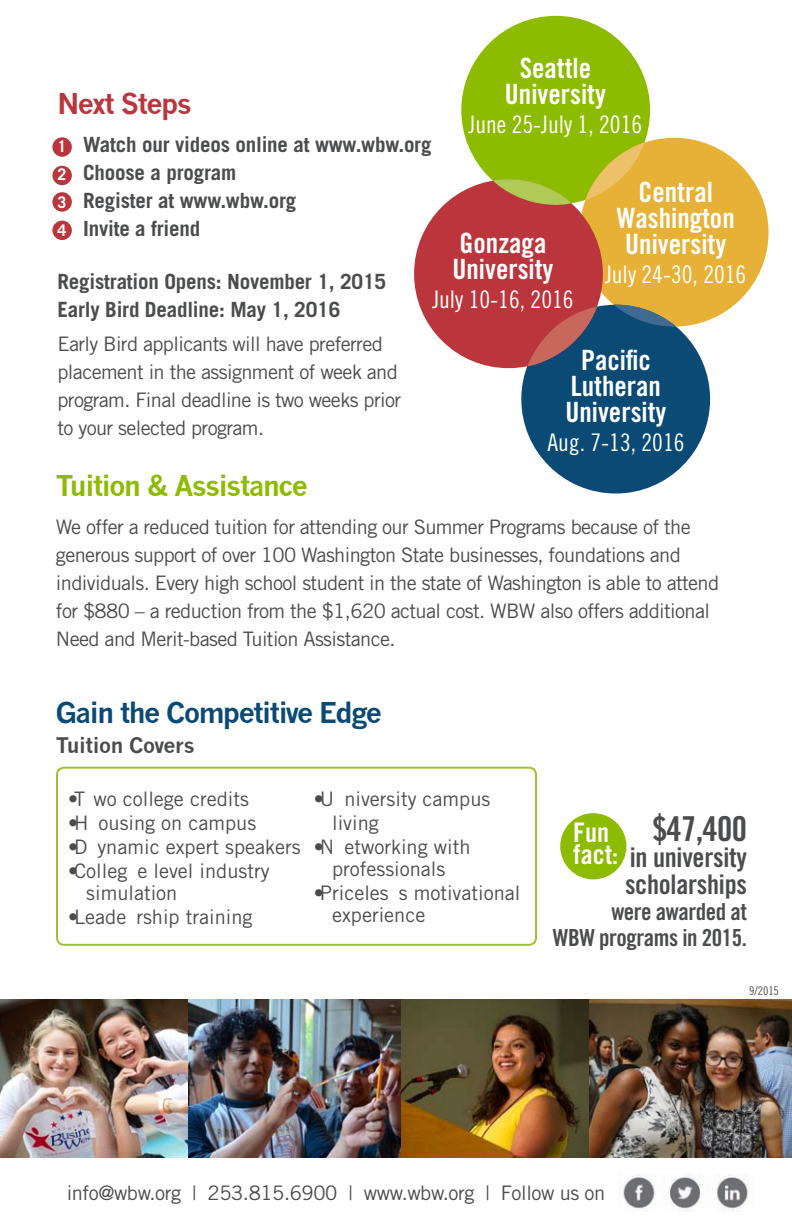
<style>
.page{position:relative;width:792px;height:1224px;background:#fff}
.page>*{position:absolute;margin:0;border:0;box-sizing:border-box;transform-origin:0 0}
.t1{font:34.4px "Trade Gothic Bold Cond Twenty";color:#4b4c4d}
.t2{font:28px/26px "Trade Gothic Bold Cond Twenty";color:#fff;text-align:center}
.t3{font:700 28px "News Gothic";letter-spacing:-.05em;color:#0a4a75}
.t4{font:700 28px "News Gothic";letter-spacing:-.05em;color:#8dbb00}
.t5{font:700 28px "News Gothic";letter-spacing:-.05em;color:#bb363c}
.t6{font:27.2px/26.4px "Trade Gothic Bold Cond Twenty";letter-spacing:-.01em;color:#4b4c4d}
.t7{font:27px/22.2px "Trade Gothic Bold Cond Twenty";color:#fff}
.t8{font:24.2px "Trade Gothic Cond Eighteen";color:#fff}
.t9{font:23.6px/26.4px "Trade Gothic Bold Cond Twenty";letter-spacing:-.02em;color:#4b4c4d;text-align:right}
.t10{font:700 21px/28px "Trade Gothic";letter-spacing:-.01em;color:#4b4c4d}
.t11{font:700 21px "News Gothic";letter-spacing:-.02em;color:#4b4c4d}
.t12{font:20px/28px "Trade Gothic";letter-spacing:-.03em;color:#4b4c4d}
.t13{font:20px/22px "Trade Gothic";color:#4b4c4d}
.t14{font:12px "Trade Gothic Cond Eighteen";color:#4b4c4d}
.s1{font-size:16px;color:#fff}
</style>
<div class="page">
<div style="left:461px;top:16px;width:189px;height:189px;background:#8dbb00;border-radius:50%"></div>
<div style="left:52px;top:137px;width:20px;height:20px;background:#bb363c;border-radius:50%"></div>
<div style="left:52px;top:166px;width:20px;height:19px;background:#bb363c;border-radius:50%"></div>
<div style="left:52px;top:192px;width:20px;height:20px;background:#bb363c;border-radius:50%"></div>
<div style="left:52px;top:221px;width:20px;height:19px;background:#bb363c;border-radius:50%"></div>
<div style="left:580px;top:138px;width:189px;height:189px;background:#e6b136;border-radius:50%"></div>
<div style="left:521px;top:305px;width:189px;height:189px;background:#0a4a75;border-radius:50%"></div>
<svg style="left:56px;top:767px;width:481px;height:179px"></svg>
<div style="left:560px;top:813px;width:66px;height:66px;background:#8dbb00;border-radius:50%"></div>
<div style="left:414px;top:179px;width:189px;height:189px;background:#bb363c;border-radius:50%"></div>
<img style="left:618px;top:1174px;width:130px;height:37px">
<svg style="left:614px;top:304px;width:62px;height:23px"></svg>
<svg style="left:527px;top:307px;width:70px;height:59px"></svg>
<svg style="left:585px;top:143px;width:60px;height:57px"></svg>
<svg style="left:493px;top:179px;width:78px;height:26px"></svg>
<img style="left:0;top:1000px;width:792px;height:158px">
<h2 class="t2" style="left:505px;top:55px;width:102px">Seattle<br>University</h2>
<p class="t8" style="left:469px;top:110px;width:175px">June 25-July 1, 2016</p>
<h2 class="t5" style="left:57px;top:87px;width:136px">Next Steps</h2>
<p class="t10" style="left:57px;top:130px;width:376px"><span class="s1">1</span> Watch our videos online at www.wbw.org<br><span class="s1">2</span> Choose a program<br><span class="s1">3</span> Register at www.wbw.org<br><span class="s1">4</span> Invite a friend</p>
<p class="t10" style="left:57px;top:268px;width:330px">Registration Opens: November 1, 2015<br>Early Bird Deadline: May 1, 2016</p>
<p class="t12" style="left:57px;top:330px;width:345px">Early Bird applicants will have preferred placement in the assignment of week and program. Final deadline is two weeks prior to your selected program.</p>
<h2 class="t2" style="left:617px;top:178px;width:120px">Central<br>Washington<br>University</h2>
<p class="t8" style="left:605px;top:260px;width:143px">July 24-30, 2016</p>
<h2 class="t2" style="left:453px;top:230px;width:102px;text-align:left">Gonzaga<br>University</h2>
<p class="t8" style="left:432px;top:285px;width:143px">July 10-16, 2016</p>
<h2 class="t2" style="left:566px;top:347px;width:102px">Pacific<br>Lutheran<br>University</h2>
<p class="t8" style="left:547px;top:428px;width:139px">Aug. 7-13, 2016</p>
<h2 class="t4" style="left:56px;top:468px;width:254px">Tuition &amp; Assistance</h2>
<p class="t12" style="left:56px;top:512px;width:665px">We offer a reduced tuition for attending our Summer Programs because of the generous support of over 100 Washington State businesses, foundations and individuals. Every high school student in the state of Washington is able to attend for $880 – a reduction from the $1,620 actual cost. WBW also offers additional Need and Merit-based Tuition Assistance.</p>
<h2 class="t3" style="left:56px;top:695px;width:327px">Gain the Competitive Edge</h2>
<p class="t11" style="left:56px;top:732px;width:141px">Tuition Covers</p>
<p class="t13" style="left:68px;top:788px;width:182px">•T wo college credits</p>
<p class="t13" style="left:68px;top:812px;width:190px">•H ousing on campus</p>
<p class="t13" style="left:68px;top:836px;width:234px">•D ynamic expert speakers</p>
<p class="t13" style="left:86px;top:860px;width:185px;text-indent:-18px">•Colleg e level industry simulation</p>
<p class="t13" style="left:68px;top:906px;width:186px">•Leade rship training</p>
<p class="t13" style="left:332px;top:787px;width:160px;line-height:24px;text-indent:-18px">•U niversity campus living</p>
<p class="t13" style="left:314px;top:836px;width:158px;text-align:center">•N etworking with professionals</p>
<p class="t13" style="left:332px;top:882px;width:190px;text-indent:-18px">•Priceles s motivational experience</p>
<h3 class="t7" style="left:573px;top:821px;width:46px">Fun fact:</h3>
<h1 class="t1" style="left:652px;top:808px;width:97px">$47,400</h1>
<h3 class="t6" style="left:625px;top:844px;width:123px">in university scholarships</h3>
<p class="t9" style="left:553px;top:898px;width:196px">were awarded at<br>WBW programs in 2015.</p>
<p class="t14" style="left:749px;top:984px;width:31px">9/2015</p>
<p class="t12" style="left:67px;top:1179px;width:540px">info@wbw.org | 253.815.6900 | www.wbw.org | Follow us on</p>
</div>
